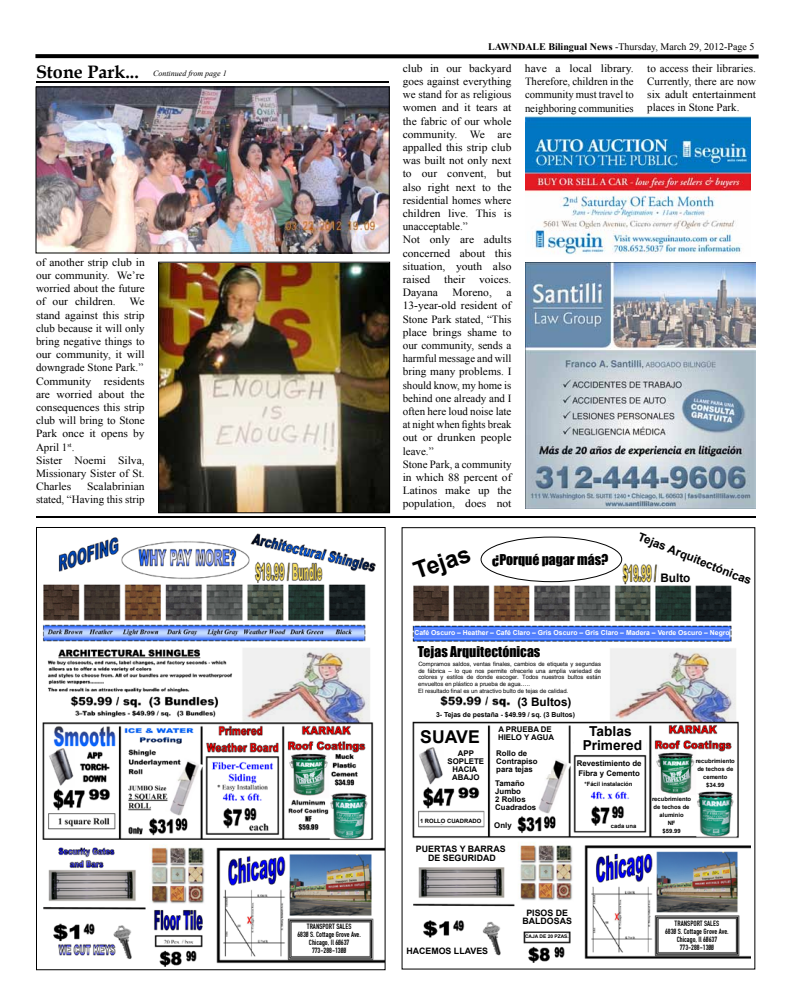
<style>
.page{position:relative;width:792px;height:1008px;background:#fff}
.page>*{position:absolute;margin:0;border:0;box-sizing:border-box;transform-origin:0 0}
.t1{font:700 23.5px "Arial";color:#000}
.t2{font:700 18px "Book Antiqua";color:#000}
.t3{font:700 17.6px "Arial";color:#000}
.t4{font:13.7px "Impact";color:#000}
.t5{font:700 13.7px/13.7px "Arial";color:#000;text-align:center}
.t6{font:700 11.8px "Arial";color:#000}
.t7{font:11px/13.2px "Times New Roman";color:#000;scale:1.05 1}
.t8{font:11px/13.2px "Times New Roman";color:#000;text-align:justify}
.t9{font:10px "Times New Roman";color:#000}
.t10{font:700 8.8px/8.8px "Arial";color:#000;text-align:center}
.t11{font:8px/8px "Fette Engschrift";color:#000;text-align:center}
.t12{font:italic 8px "Times New Roman";color:#000}
.t13{font:700 7.8px/7.8px "Arial";color:#000}
.t14{font:700 6.9px "Arial";color:#fff}
.t15{font:700 6.9px "Arial";color:#000}
.t16{font:5.9px/6.9px "Helvetica";color:#000}
.t17{font:700 5.9px/7.8px "Arial";color:#000;text-align:center}
.t18{font:700 4.9px "Arial";color:#000}
.s1{font-weight:700}
</style>
<div class="page">
<svg style="left:35px;top:54px;width:724px;height:5px"></svg>
<img style="left:42px;top:534px;width:342px;height:432px">
<img style="left:412px;top:562px;width:338px;height:401px">
<div style="left:414px;top:538px;width:74px;height:35px;background:#fff"></div>
<div style="left:693px;top:548px;width:50px;height:34px;background:#fff"></div>
<div style="left:679px;top:557px;width:15px;height:7px;background:#fff"></div>
<div style="left:659px;top:564px;width:31px;height:21px;background:#fff"></div>
<div style="left:414px;top:630px;width:315px;height:8px;background:#5280fe"></div>
<svg style="left:482px;top:536px;width:138px;height:45px"></svg>
<div style="left:481px;top:537px;width:141px;height:45px;background:#fff;border-radius:50%"></div>
<div style="left:481px;top:537px;width:141px;height:45px;border:1px solid #000;border-radius:50%"></div>
<div style="left:416px;top:648px;width:185px;height:12px;background:#fff"></div>
<div style="left:416px;top:660px;width:187px;height:33px;background:#fff"></div>
<div style="left:514px;top:696px;width:86px;height:12px;background:#fff"></div>
<div style="left:435px;top:710px;width:149px;height:9px;background:#fff"></div>
<div style="left:419px;top:725px;width:66px;height:20px;background:#fff"></div>
<div style="left:449px;top:750px;width:31px;height:32px;background:#fff"></div>
<div style="left:424px;top:814px;width:59px;height:10px;background:#fff"></div>
<div style="left:491px;top:725px;width:75px;height:20px;background:#fff"></div>
<div style="left:494px;top:747px;width:56px;height:27px;background:#fff"></div>
<div style="left:494px;top:781px;width:43px;height:28px;background:#fff"></div>
<div style="left:495px;top:824px;width:19px;height:9px;background:#fff"></div>
<div style="left:575px;top:724px;width:71px;height:28px;background:#fff"></div>
<div style="left:579px;top:759px;width:63px;height:22px;background:#fff"></div>
<div style="left:579px;top:781px;width:62px;height:8px;background:#fff"></div>
<div style="left:615px;top:821px;width:23px;height:9px;background:#fff"></div>
<div style="left:697px;top:753px;width:32px;height:34px;background:#fff"></div>
<div style="left:655px;top:796px;width:40px;height:35px;background:#fff"></div>
<div style="left:423px;top:839px;width:85px;height:27px;background:#fff"></div>
<div style="left:426px;top:940px;width:60px;height:13px;background:#fff"></div>
<div style="left:521px;top:904px;width:51px;height:23px;background:#fff"></div>
<div style="left:529px;top:933px;width:36px;height:7px;background:#fff"></div>
<div style="left:36px;top:527px;width:350px;height:443px;border:1px solid #000"></div>
<div style="left:293px;top:931px;width:75px;height:7px;background:#fff"></div>
<div style="left:660px;top:920px;width:75px;height:30px;background:#fff"></div>
<div style="left:292px;top:925px;width:75px;height:29px;background:#fff"></div>
<img style="left:525px;top:262px;width:230px;height:247px">
<img style="left:525px;top:116px;width:226px;height:139px">
<div style="left:36px;top:516px;width:720px;height:2px;border:1px solid #000"></div>
<img style="left:38px;top:89px;width:350px;height:162px">
<div style="left:36px;top:87px;width:354px;height:166px;border:1px solid #000"></div>
<img style="left:160px;top:264px;width:228px;height:247px">
<div style="left:158px;top:262px;width:232px;height:251px;border:1px solid #000"></div>
<hr style="left:36px;top:81px;width:353px;height:1px;background:#000">
<h2 class="t2" style="left:36px;top:59px;width:104px">Stone Park...</h2>
<p class="t12" style="left:153px;top:68px;width:75px">Continued from page 1</p>
<p class="t7" style="left:36px;top:255px;width:105px;text-align:justify">of another strip club in our community. We’re worried about the future of our children.</p>
<p class="t7" style="left:36px;top:295px;width:105px;text-indent:94px">We stand against this strip club because it will only bring negative things to our community, it will downgrade Stone Park.”<br>Community residents are worried about the consequences this strip club will bring to Stone<br>Park once it opens by<br>April 1<sup>st</sup>.<br>Sister Noemi Silva,<br>Missionary Sister of St.<br>Charles</p>
<p class="t7" style="left:36px;top:480px;width:105px;text-align:right">Scalabrinian<br>stated, “Having this strip</p>
<p class="t9" style="left:488px;top:40px;width:268px"><span class="s1">LAWNDALE Bilingual News</span> -Thursday, March 29, 2012-Page 5</p>
<p class="t7" style="left:403px;top:61px;width:105px">club in our backyard goes against everything we stand for as religious women and it tears at the fabric of our whole community. We are appalled this strip club was built not only next to our convent, but also right next to the residential homes where children live. This is unacceptable.”<br>Not only are adults concerned about this situation, youth also raised</p>
<p class="t7" style="left:444px;top:272px;width:22px">their</p>
<p class="t7" style="left:479px;top:272px;width:32px">voices.</p>
<p class="t7" style="left:403px;top:286px;width:35px">Dayana</p>
<p class="t7" style="left:452px;top:286px;width:39px">Moreno,</p>
<p class="t7" style="left:403px;top:286px;width:105px;text-indent:104px">a<br>13-year-old resident of<br>Stone Park stated, “This place brings shame to our community, sends a harmful message and will bring many problems. I should know, my home is behind one already and I often here loud noise late at night when fights break out or drunken people leave.”<br>Stone Park, a community in which 88 percent of<br>Latinos make up the population, does not</p>
<p class="t7" style="left:525px;top:62px;width:105px;text-align:justify">have a local library.<br>Therefore, children in the community must travel to neighboring communities</p>
<p class="t8" style="left:647px;top:61px;width:110px">to access their libraries.<br>Currently, there are now six adult entertainment places in Stone Park.</p>
<h1 class="t1" style="left:410px;top:557px;width:60px;rotate:-19deg">Tejas</h1>
<p class="t4" style="left:492px;top:549px;width:118px">¿Porqué pagar más?</p>
<p class="t6" style="left:642px;top:529px;width:122px;rotate:22deg">Tejas Arquitectónicas</p>
<p class="t6" style="left:660px;top:570px;width:32px">Bulto</p>
<p class="t14" style="left:414px;top:628px;width:317px">Café Oscuro – Heather – Café Claro – Gris Oscuro – Gris Claro – Madera – Verde Oscuro – Negro</p>
<p class="t4" style="left:418px;top:641px;width:124px">Tejas Arquitectónicas</p>
<p class="t16" style="left:418px;top:660px;width:184px">Compramos saldos, ventas finales, cambios de etiqueta y segundas de fábrica – lo que nos permite ofrecerle una amplia variedad de colores y estilos de donde escoger. Todos nuestros bultos están envueltos en plástico a prueba de agua…..<br>El resultado final es un atractivo bulto de tejas de calidad.</p>
<p class="t6" style="left:517px;top:694px;width:56px">(3 Bultos)</p>
<p class="t15" style="left:436px;top:710px;width:141px">3- Tejas de pestaña - $49.99 / sq. (3 Bultos)</p>
<h3 class="t3" style="left:420px;top:725px;width:61px">SUAVE</h3>
<p class="t13" style="left:448px;top:750px;width:38px;text-align:center">APP<br>SOPLETE<br>HACIA<br>ABAJO</p>
<p class="t17" style="left:420px;top:817px;width:63px">1 ROLLO CUADRADO</p>
<p class="t5" style="left:583px;top:725px;width:61px">Tablas<br>Primered</p>
<p class="t13" style="left:577px;top:759px;width:66px;line-height:9.8px">Revestimiento de<br>Fibra y Cemento</p>
<p class="t17" style="left:584px;top:781px;width:50px">*Fácil instalación</p>
<p class="t17" style="left:611px;top:822px;width:27px">cada una</p>
<p class="t13" style="left:498px;top:726px;width:58px">A PRUEBA DE<br>HIELO Y AGUA</p>
<p class="t13" style="left:496px;top:750px;width:43px">Rollo de<br>Contrapiso para tejas</p>
<p class="t13" style="left:495px;top:780px;width:42px">Tamaño<br>Jumbo<br>2 Rollos<br>Cuadrados</p>
<p class="t13" style="left:494px;top:821px;width:19px">Only</p>
<p class="t10" style="left:416px;top:845px;width:91px">PUERTAS Y BARRAS<br>DE SEGURIDAD</p>
<p class="t17" style="left:696px;top:758px;width:41px">recubrimiento de techos de cemento $34.99</p>
<p class="t17" style="left:652px;top:795px;width:41px">recubrimiento de techos de aluminio<br>NF<br>$59.99</p>
<p class="t10" style="left:522px;top:908px;width:51px">PISOS DE<br>BALDOSAS</p>
<p class="t18" style="left:525px;top:933px;width:45px">CAJA DE 20 PZAS.</p>
<p class="t11" style="left:297px;top:922px;width:65px">TRANSPORT SALES<br>6830 S. Cottage Grove Ave.<br>Chicago, Il 60637<br>773-288-1300</p>
<p class="t11" style="left:665px;top:919px;width:65px">TRANSPORT SALES<br>6830 S. Cottage Grove Ave.<br>Chicago, Il 60637<br>773-288-1300</p>
<p class="t10" style="left:406px;top:947px;width:83px">HACEMOS LLAVES</p>
</div>
